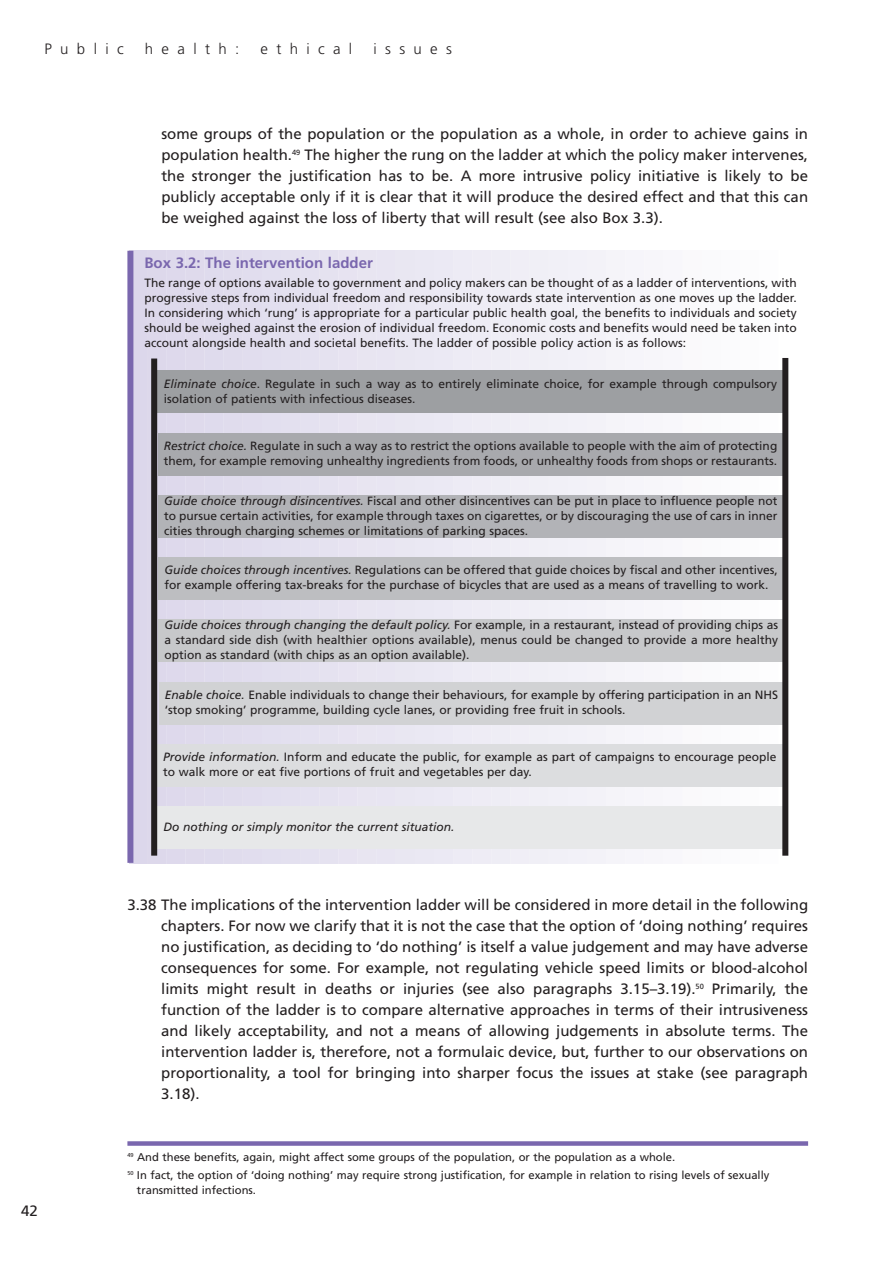
<style>
.page{position:relative;width:893px;height:1263px;background:#fff}
.page>*{position:absolute;margin:0;border:0;box-sizing:border-box;transform-origin:0 0}
.t1{font:15px/21px "Frutiger";color:#231f20;text-align:justify}
.t2{font:700 15px "Frutiger";color:#7a67ae}
.t3{font:300 15px "Frutiger";letter-spacing:.555em;color:#231f20}
.t4{font:12px/15px "Frutiger";color:#231f20}
.t5{font:italic 12px "Frutiger";color:#231f20}
.t6{font:11.25px/17.1px "Frutiger";color:#231f20}
.s1{font-style:italic}
</style>
<div class="page">
<div style="left:129px;top:251px;width:18px;height:613px;background:#dcd7eb"></div>
<div style="left:147px;top:251px;width:19px;height:613px;background:#ddd8eb"></div>
<div style="left:166px;top:251px;width:19px;height:613px;background:#ded9ec"></div>
<div style="left:186px;top:251px;width:18px;height:613px;background:#dfdaec"></div>
<div style="left:205px;top:251px;width:18px;height:613px;background:#dfdbed"></div>
<div style="left:224px;top:251px;width:18px;height:613px;background:#e0dced"></div>
<div style="left:243px;top:251px;width:18px;height:613px;background:#e1ddee"></div>
<div style="left:262px;top:251px;width:19px;height:613px;background:#e2dfef"></div>
<div style="left:281px;top:251px;width:19px;height:613px;background:#e3e0ef"></div>
<div style="left:300px;top:251px;width:19px;height:613px;background:#e4e1f0"></div>
<div style="left:319px;top:251px;width:19px;height:613px;background:#e5e2f0"></div>
<div style="left:339px;top:251px;width:18px;height:613px;background:#e7e3f1"></div>
<div style="left:358px;top:251px;width:18px;height:613px;background:#e8e5f1"></div>
<div style="left:377px;top:251px;width:18px;height:613px;background:#e8e5f2"></div>
<div style="left:396px;top:251px;width:18px;height:613px;background:#e9e7f2"></div>
<div style="left:415px;top:251px;width:19px;height:613px;background:#eae8f3"></div>
<div style="left:434px;top:251px;width:19px;height:613px;background:#ebe9f4"></div>
<div style="left:453px;top:251px;width:19px;height:613px;background:#edebf5"></div>
<div style="left:472px;top:251px;width:19px;height:613px;background:#eeecf5"></div>
<div style="left:491px;top:251px;width:19px;height:613px;background:#eeedf5"></div>
<div style="left:511px;top:251px;width:18px;height:613px;background:#f0eef6"></div>
<div style="left:530px;top:251px;width:18px;height:613px;background:#f0eff6"></div>
<div style="left:549px;top:251px;width:18px;height:613px;background:#f1f0f7"></div>
<div style="left:568px;top:251px;width:18px;height:613px;background:#f2f1f8"></div>
<div style="left:587px;top:251px;width:19px;height:613px;background:#f3f2f8"></div>
<div style="left:606px;top:251px;width:19px;height:613px;background:#f5f4f9"></div>
<div style="left:625px;top:251px;width:19px;height:613px;background:#f6f5fa"></div>
<div style="left:644px;top:251px;width:19px;height:613px;background:#f7f6fa"></div>
<div style="left:664px;top:251px;width:18px;height:613px;background:#f8f7fb"></div>
<div style="left:683px;top:251px;width:18px;height:613px;background:#faf9fb"></div>
<div style="left:702px;top:251px;width:18px;height:613px;background:#fafafc"></div>
<div style="left:721px;top:251px;width:18px;height:613px;background:#fbfbfd"></div>
<div style="left:127px;top:1141px;width:681px;height:5px;background:#7a67ae"></div>
<div style="left:127px;top:251px;width:6px;height:612px;background:#7a67ae"></div>
<div style="left:157px;top:806px;width:625px;height:43px;background:#e7e8e9"></div>
<div style="left:157px;top:744px;width:625px;height:42px;background:#dcdddf"></div>
<div style="left:159px;top:682px;width:625px;height:42px;background:#d1d2d4"></div>
<div style="left:159px;top:620px;width:625px;height:42px;background:#c7c8ca"></div>
<div style="left:158px;top:557px;width:625px;height:43px;background:#bdbec1"></div>
<div style="left:158px;top:495px;width:625px;height:43px;background:#b2b3b7"></div>
<div style="left:158px;top:433px;width:625px;height:42px;background:#a8a9ad"></div>
<div style="left:158px;top:371px;width:625px;height:42px;background:#9d9fa2"></div>
<div style="left:151px;top:359px;width:6px;height:497px;background:#231f20"></div>
<div style="left:782px;top:358px;width:6px;height:498px;background:#231f20"></div>
<p class="t3" style="left:44px;top:43px;width:81px">Public</p>
<p class="t3" style="left:145px;top:43px;width:96px">health:</p>
<p class="t3" style="left:260px;top:43px;width:93px">ethical</p>
<p class="t3" style="left:373px;top:43px;width:80px">issues</p>
<p class="t1" style="left:21px;top:1201px;width:18px">42</p>
<p class="t1" style="left:161px;top:124px;width:648px">some groups of the population or the population as a whole, in order to achieve gains in population health.<sup>49</sup> The higher the rung on the ladder at which the policy maker intervenes, the stronger the justification has to be. A more intrusive policy initiative is likely to be publicly acceptable only if it is clear that it will produce the desired effect and that this can be weighed against the loss of liberty that will result (see also Box 3.3).</p>
<p class="t2" style="left:144px;top:257px;width:230px">Box 3.2: The intervention ladder</p>
<p class="t4" style="left:144px;top:277px;width:654px;text-align:justify">The range of options available to government and policy makers can be thought of as a ladder of interventions, with progressive steps from individual freedom and responsibility towards state intervention as one moves up the ladder.<br>In considering which ‘rung’ is appropriate for a particular public health goal, the benefits to individuals and society should be weighed against the erosion of individual freedom. Economic costs and benefits would need be taken into account alongside health and societal benefits. The ladder of possible policy action is as follows:</p>
<p class="t4" style="left:164px;top:377px;width:615px"><span class="s1">Eliminate choice</span>. Regulate in such a way as to entirely eliminate choice, for example through compulsory isolation of patients with infectious diseases.</p>
<p class="t4" style="left:164px;top:439px;width:615px"><span class="s1">Restrict choice.</span> Regulate in such a way as to restrict the options available to people with the aim of protecting them, for example removing unhealthy ingredients from foods, or unhealthy foods from shops or restaurants.</p>
<p class="t4" style="left:164px;top:494px;width:615px;text-align:justify"><span class="s1">Guide choice through disincentives.</span> Fiscal and other disincentives can be put in place to influence people not to pursue certain activities, for example through taxes on cigarettes, or by discouraging the use of cars in inner cities through charging schemes or limitations of parking spaces.</p>
<p class="t4" style="left:164px;top:564px;width:615px"><span class="s1">Guide choices through incentives.</span> Regulations can be offered that guide choices by fiscal and other incentives, for example offering tax-breaks for the purchase of bicycles that are used as a means of travelling to work.</p>
<p class="t4" style="left:165px;top:618px;width:615px;text-align:justify"><span class="s1">Guide choices through changing the default policy.</span> For example, in a restaurant, instead of providing chips as a standard side dish (with healthier options available), menus could be changed to provide a more healthy option as standard (with chips as an option available).</p>
<p class="t4" style="left:165px;top:688px;width:615px"><span class="s1">Enable choice.</span> Enable individuals to change their behaviours, for example by offering participation in an NHS ‘stop smoking’ programme, building cycle lanes, or providing free fruit in schools.</p>
<p class="t4" style="left:163px;top:750px;width:615px"><span class="s1">Provide information.</span> Inform and educate the public, for example as part of campaigns to encourage people to walk more or eat five portions of fruit and vegetables per day.</p>
<p class="t5" style="left:163px;top:822px;width:292px">Do nothing or simply monitor the current situation.</p>
<p class="t1" style="left:161px;top:896px;width:648px;text-indent:-34px">3.38 The implications of the intervention ladder will be considered in more detail in the following chapters. For now we clarify that it is not the case that the option of ‘doing nothing’ requires no justification, as deciding to ‘do nothing’ is itself a value judgement and may have adverse consequences for some. For example, not regulating vehicle speed limits or blood-alcohol limits might result in deaths or injuries (see also paragraphs 3.15–3.19).<sup>50</sup> Primarily, the function of the ladder is to compare alternative approaches in terms of their intrusiveness and likely acceptability, and not a means of allowing judgements in absolute terms. The intervention ladder is, therefore, not a formulaic device, but, further to our observations on proportionality, a tool for bringing into sharper focus the issues at stake (see paragraph 3.18).</p>
<p class="t6" style="left:127px;top:1150px;width:643px"><sup>49</sup> And these benefits, again, might affect some groups of the population, or the population as a whole.<br><sup>50</sup> In fact, the option of ‘doing nothing’ may require strong justification, for example in relation to rising levels of sexually</p>
<p class="t6" style="left:137px;top:1182px;width:121px">transmitted infections.</p>
</div>
